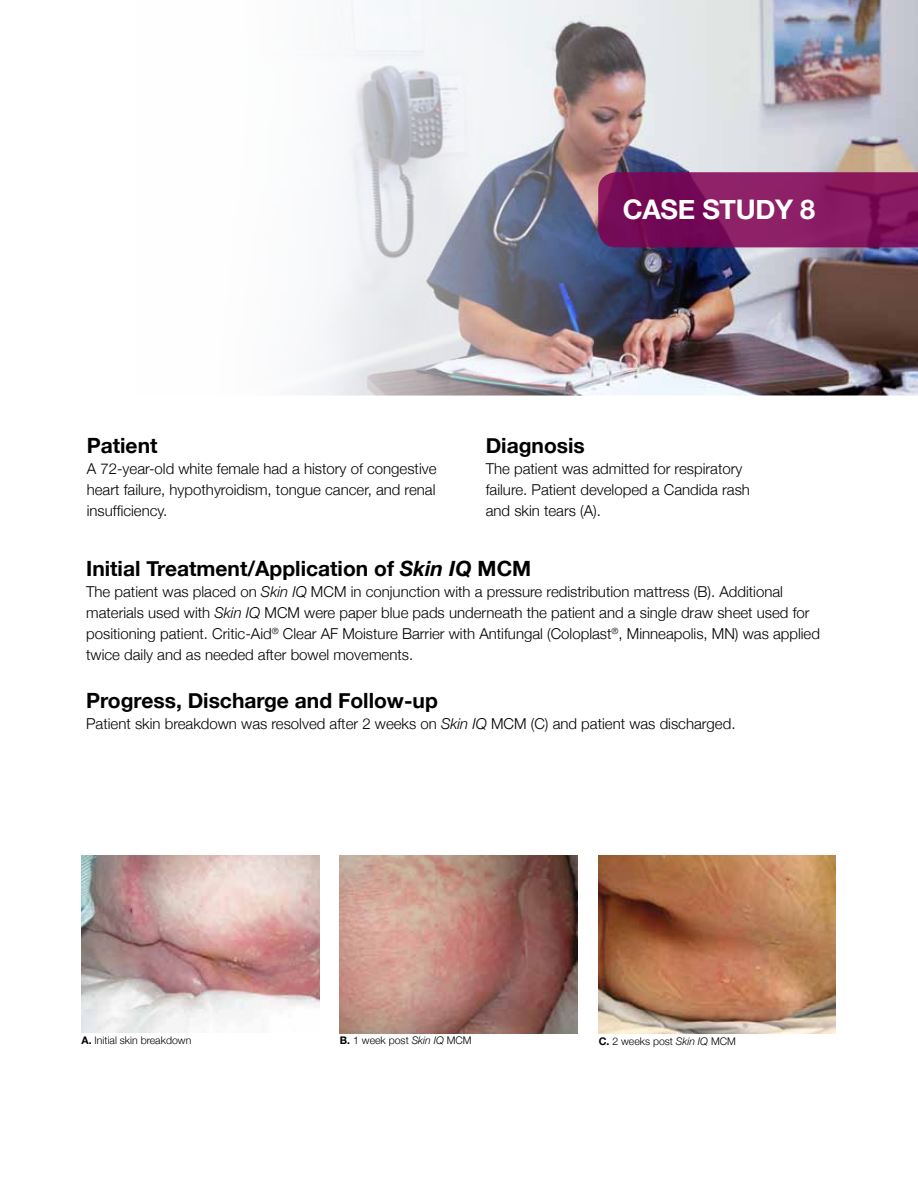
<style>
.page{position:relative;width:918px;height:1188px;background:#fff}
.page>*{position:absolute;margin:0;border:0;box-sizing:border-box;transform-origin:0 0}
.t1{font:700 27px "Helvetica Neue";letter-spacing:-.01em;color:#fff}
.t2{font:700 21px "Helvetica Neue";color:#000}
.t3{font:300 15px/21px "Helvetica Neue";color:#000}
.t4{font:300 10.5px "Helvetica Neue";color:#000}
.s1{font-style:italic}
.s2{font-weight:700}
</style>
<div class="page">
<img style="left:299px;top:0;width:619px;height:396px">
<img style="left:82px;top:855px;width:237px;height:178px">
<img style="left:340px;top:855px;width:238px;height:179px">
<img style="left:598px;top:855px;width:238px;height:179px">
<svg style="left:598px;top:172px;width:320px;height:75px;background:#82165e"></svg>
<h1 class="t1" style="left:623px;top:185px;width:194px">CASE STUDY 8</h1>
<h2 class="t2" style="left:87px;top:427px;width:72px">Patient</h2>
<p class="t3" style="left:87px;top:458px;width:351px;text-align:justify">A 72-year-old white female had a history of congestive heart failure, hypothyroidism, tongue cancer, and renal insufficiency.</p>
<h2 class="t2" style="left:486px;top:427px;width:101px">Diagnosis</h2>
<p class="t3" style="left:486px;top:458px;width:266px">The patient was admitted for respiratory failure. Patient developed a Candida rash and skin tears (A).</p>
<h2 class="t2" style="left:86px;top:549px;width:447px">Initial Treatment/Application of <span class="s1">Skin IQ</span> MCM</h2>
<p class="t3" style="left:86px;top:580px;width:735px">The patient was placed on <span class="s1">Skin IQ</span> MCM in conjunction with a pressure redistribution mattress (B). Additional materials used with <span class="s1">Skin IQ</span> MCM were paper blue pads underneath the patient and a single draw sheet used for positioning patient. Critic-Aid<sup>®</sup> Clear AF Moisture Barrier with Antifungal (Coloplast<sup>®</sup>, Minneapolis, MN) was applied twice daily and as needed after bowel movements.</p>
<h2 class="t2" style="left:86px;top:681px;width:353px">Progress, Discharge and Follow-up</h2>
<p class="t3" style="left:86px;top:712px;width:651px">Patient skin breakdown was resolved after 2 weeks on <span class="s1">Skin IQ</span> MCM (C) and patient was discharged.</p>
<p class="t4" style="left:82px;top:1032px;width:111px"><span class="s2">A.</span> Initial skin breakdown</p>
<p class="t4" style="left:340px;top:1032px;width:133px"><span class="s2">B.</span> 1 week post <span class="s1">Skin IQ</span> MCM</p>
<p class="t4" style="left:599px;top:1033px;width:139px"><span class="s2">C.</span> 2 weeks post <span class="s1">Skin IQ</span> MCM</p>
</div>
